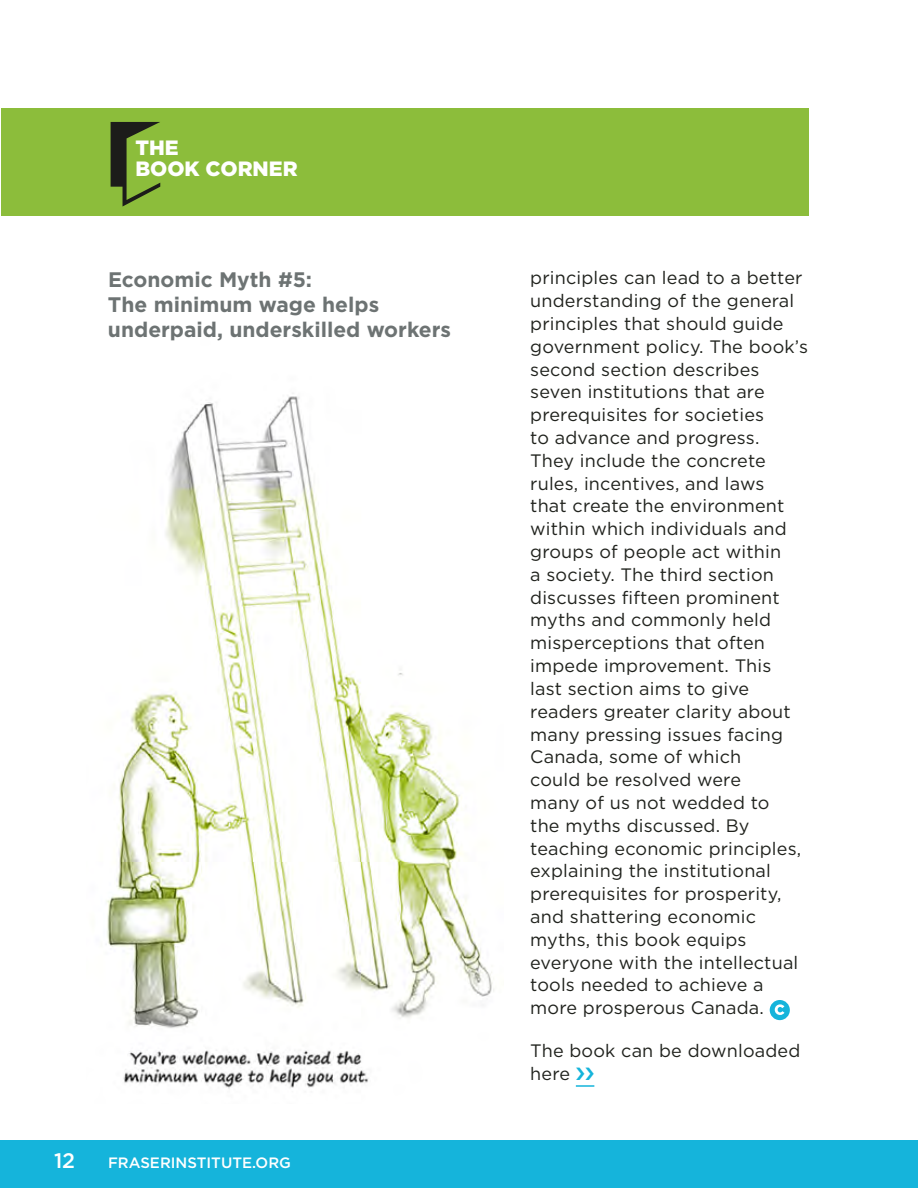
<style>
.page{position:relative;width:918px;height:1188px;background:#fff}
.page>*{position:absolute;margin:0;border:0;box-sizing:border-box;transform-origin:0 0}
.S-1{font:700 21px/25.2px "Gotham";color:#6d7373}
.t1{font:500 21px "Gotham";color:#fff}
.t2{font:900 20.7px/21.5px "Gotham";color:#fff}
.t3{font:18px/22.8px "Gotham";letter-spacing:.01em;color:#20221d}
.t4{font:500 15px "Gotham";color:#fff}
</style>
<div class="page">
<div style="left:0;top:1140px;width:918px;height:48px;background:#15b4db"></div>
<div style="left:770px;top:1000px;width:20px;height:20px;background:#15b4db;border-radius:50%"></div>
<svg style="left:775px;top:1004px;width:9px;height:11px"></svg>
<img style="left:106px;top:393px;width:388px;height:696px">
<div style="left:1px;top:108px;width:807px;height:108px;background:#8cbd3b"></div>
<svg style="left:111px;top:122px;width:49px;height:85px"></svg>
<svg style="left:576px;top:1085px;width:18px;height:2px"></svg>
<p class="t2" style="left:135px;top:137px;width:164px">THE<br>BOOK CORNER</p>
<p class="S-1" style="left:108px;top:267px;width:345px">Economic Myth #5:<br>The minimum wage helps underpaid, underskilled workers</p>
<p class="t1" style="left:54px;top:1147px;width:23px">12</p>
<p class="t4" style="left:108px;top:1153px;width:184px">FRASERINSTITUTE.ORG</p>
<p class="t3" style="left:530px;top:266px;width:279px">principles can lead to a better understanding of the general principles that should guide government policy. The book’s second section describes seven institutions that are prerequisites for societies<br>to advance and progress.<br>They include the concrete rules, incentives, and laws<br>that create the environment within which individuals and groups of people act within<br>a society. The third section discusses fifteen prominent myths and commonly held misperceptions that often impede improvement. This<br>last section aims to give readers greater clarity about many pressing issues facing<br>Canada, some of which<br>could be resolved were<br>many of us not wedded to<br>the myths discussed. By teaching economic principles, explaining the institutional prerequisites for prosperity, and shattering economic myths, this book equips everyone with the intellectual tools needed to achieve a more prosperous Canada.</p>
<p class="t3" style="left:530px;top:1039px;width:272px">The book can be downloaded here</p>
</div>
